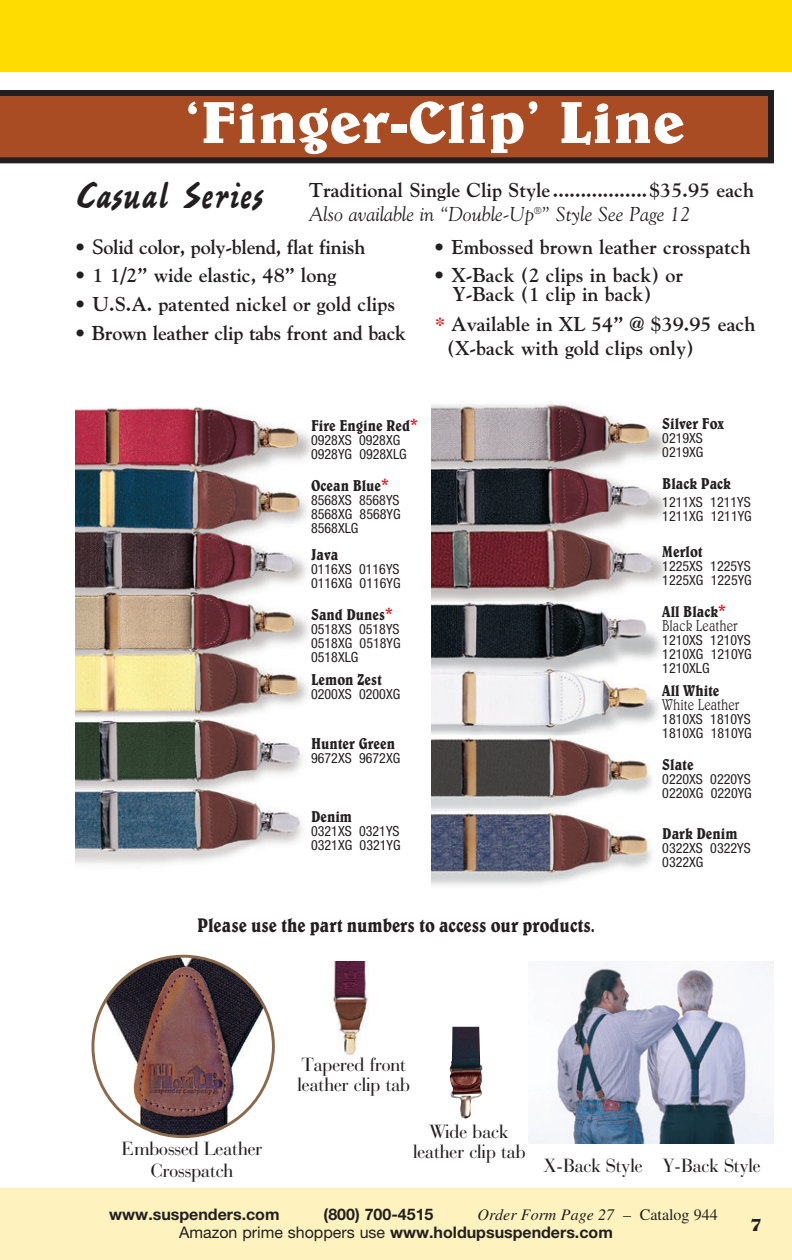
<style>
.page{position:relative;width:792px;height:1260px;background:#fff}
.page>*{position:absolute;margin:0;border:0;box-sizing:border-box;transform-origin:0 0}
.t1{font:700 60px "Belwe BT";color:#fff}
.t2{font:700 20px/24px "Goudy";color:#231f20}
.t3{font:20px/22px "Bauer Bodoni BT";color:#231f20;text-align:center}
.t4{font:condensed 20px "Belwe BT";color:#231f20}
.t5{font:italic 20px "Goudy";color:#231f20}
.t6{font:700 18px "Benguiat IT Cby BT";color:#231f20}
.t7{font:condensed 16px "Belwe BT";color:#231f20}
.t8{font:700 16px "Helvetica Neue";color:#231f20}
.t9{font:italic 16px "Times";color:#231f20}
.t10{font:300 16px "Belwe BT";color:#231f20;scale:.8 1}
.t11{font:condensed 14px/14px "Helvetica Neue";color:#231f20}
.s1{font-family:"PT Kirkwood";font-weight:400;font-size:40px}
.s2{font-family:"Cooper BT";font-weight:300}
.s3{color:#d7171f}
.s4{font-size:18px;color:#d7171f}
.s5{font-style:normal}
.s6{font-weight:400}
</style>
<div class="page">
<div style="left:0;top:1188px;width:792px;height:72px;background:#fef3be"></div>
<div style="left:0;top:0;width:792px;height:72px;background:#ffdc01"></div>
<svg style="left:0;top:90px;width:774px;height:73px;background:#924422"></svg>
<img style="left:431px;top:401px;width:236px;height:206px">
<img style="left:432px;top:602px;width:235px;height:283px">
<img style="left:75px;top:407px;width:238px;height:458px">
<img style="left:93px;top:956px;width:180px;height:181px;border-radius:90px">
<img style="left:528px;top:962px;width:246px;height:182px">
<img style="left:450px;top:1027px;width:32px;height:91px">
<img style="left:331px;top:962px;width:37px;height:94px">
<p class="t1" style="left:185px;top:84px;width:502px">‘Finger-Clip’ Line</p>
<p class="t2" style="left:75px;top:178px;width:681px"><span class="s1">Casual Series</span> Traditional Single Clip Style .................$35.95 each</p>
<p class="t5" style="left:309px;top:202px;width:383px">Also available in “Double-Up<sup>®</sup>” Style See Page 12</p>
<p class="t2" style="left:74px;top:235px;width:293px">• <span class="s2">S</span>olid color, poly-blend, flat finish</p>
<p class="t2" style="left:433px;top:235px;width:319px">• Embossed brown leather crosspatch</p>
<p class="t2" style="left:74px;top:263px;width:264px">• 1 1/2” wide elastic, 48” long</p>
<p class="t2" style="left:433px;top:263px;width:251px">• X-Back (2 clips in back) or</p>
<p class="t2" style="left:74px;top:292px;width:323px">• U.S.A. patented nickel or gold clips</p>
<p class="t2" style="left:453px;top:282px;width:200px">Y-Back (1 clip in back)</p>
<p class="t2" style="left:447px;top:312px;width:310px;text-indent:-12px"><span class="s3">*</span> Available in XL 54” @ $39.95 each (X-back with gold clips only)</p>
<p class="t2" style="left:74px;top:320px;width:334px">• Brown leather clip tabs front and back</p>
<p class="t7" style="left:311px;top:415px;width:108px">Fire Engine Red<span class="s4">*</span></p>
<p class="t11" style="left:311px;top:433px;width:97px">0928XS 0928XG<br>0928YG 0928XLG</p>
<p class="t7" style="left:311px;top:475px;width:79px">Ocean Blue<span class="s4">*</span></p>
<p class="t11" style="left:311px;top:493px;width:90px">8568XS 8568YS</p>
<p class="t11" style="left:311px;top:507px;width:91px">8568XG 8568YG<br>8568XLG</p>
<p class="t7" style="left:311px;top:544px;width:29px">Java</p>
<p class="t11" style="left:311px;top:561px;width:90px">0116XS 0116YS</p>
<p class="t11" style="left:311px;top:575px;width:91px">0116XG 0116YG</p>
<p class="t7" style="left:311px;top:604px;width:83px">Sand Dunes<span class="s4">*</span></p>
<p class="t11" style="left:311px;top:621px;width:90px">0518XS 0518YS</p>
<p class="t11" style="left:311px;top:635px;width:91px">0518XG 0518YG</p>
<p class="t11" style="left:311px;top:649px;width:49px">0518XLG</p>
<p class="t7" style="left:311px;top:669px;width:72px">Lemon Zest</p>
<p class="t11" style="left:311px;top:686px;width:91px">0200XS 0200XG</p>
<p class="t7" style="left:311px;top:733px;width:86px">Hunter Green</p>
<p class="t11" style="left:311px;top:750px;width:91px">9672XS 9672XG</p>
<p class="t7" style="left:311px;top:806px;width:42px">Denim</p>
<p class="t11" style="left:311px;top:823px;width:90px">0321XS 0321YS</p>
<p class="t11" style="left:311px;top:837px;width:91px">0321XG 0321YG</p>
<h2 class="t4" style="left:197px;top:913px;width:399px">Please use the part numbers to access our products.</h2>
<p class="t3" style="left:302px;top:1053px;width:106px">Tapered front</p>
<p class="t3" style="left:298px;top:1073px;width:114px">leather clip tab</p>
<p class="t7" style="left:662px;top:414px;width:63px">Silver Fox</p>
<p class="t11" style="left:662px;top:431px;width:42px">0219XS</p>
<p class="t11" style="left:662px;top:445px;width:43px">0219XG</p>
<p class="t7" style="left:662px;top:474px;width:70px">Black Pack</p>
<p class="t11" style="left:662px;top:495px;width:90px">1211XS 1211YS</p>
<p class="t11" style="left:662px;top:509px;width:91px">1211XG 1211YG</p>
<p class="t7" style="left:662px;top:542px;width:42px">Merlot</p>
<p class="t11" style="left:662px;top:559px;width:90px">1225XS 1225YS</p>
<p class="t11" style="left:662px;top:573px;width:91px">1225XG 1225YG</p>
<p class="t7" style="left:662px;top:602px;width:65px">All Black<span class="s4">*</span></p>
<p class="t10" style="left:662px;top:616px;width:96px">Black Leather</p>
<p class="t11" style="left:662px;top:633px;width:90px">1210XS 1210YS</p>
<p class="t11" style="left:662px;top:647px;width:91px">1210XG 1210YG<br>1210XLG</p>
<p class="t7" style="left:662px;top:681px;width:59px">All White</p>
<p class="t10" style="left:662px;top:695px;width:98px">White Leather</p>
<p class="t11" style="left:662px;top:712px;width:90px">1810XS 1810YS</p>
<p class="t11" style="left:662px;top:726px;width:91px">1810XG 1810YG</p>
<p class="t7" style="left:662px;top:755px;width:33px">Slate</p>
<p class="t11" style="left:662px;top:772px;width:90px">0220XS 0220YS</p>
<p class="t11" style="left:662px;top:786px;width:91px">0220XG 0220YG</p>
<p class="t7" style="left:662px;top:824px;width:77px">Dark Denim</p>
<p class="t11" style="left:662px;top:841px;width:90px">0322XS 0322YS</p>
<p class="t11" style="left:662px;top:855px;width:43px">0322XG</p>
<p class="t3" style="left:122px;top:1137px;width:142px">Embossed Leather<br>Crosspatch</p>
<p class="t3" style="left:430px;top:1120px;width:79px">Wide back</p>
<p class="t3" style="left:413px;top:1140px;width:114px">leather clip tab</p>
<p class="t3" style="left:545px;top:1154px;width:217px">X-Back Style Y-Back Style</p>
<p class="t8" style="left:109px;top:1205px;width:172px">www.suspenders.com</p>
<p class="t8" style="left:324px;top:1205px;width:111px">(800) 700-4515</p>
<p class="t9" style="left:477px;top:1206px;width:242px">Order Form Page 27 <span class="s5">– Catalog 944</span></p>
<p class="t8" style="left:179px;top:1223px;width:435px"><span class="s6">Amazon prime shoppers use</span> www.holdupsuspenders.com</p>
<p class="t6" style="left:750px;top:1214px;width:13px">7</p>
</div>
